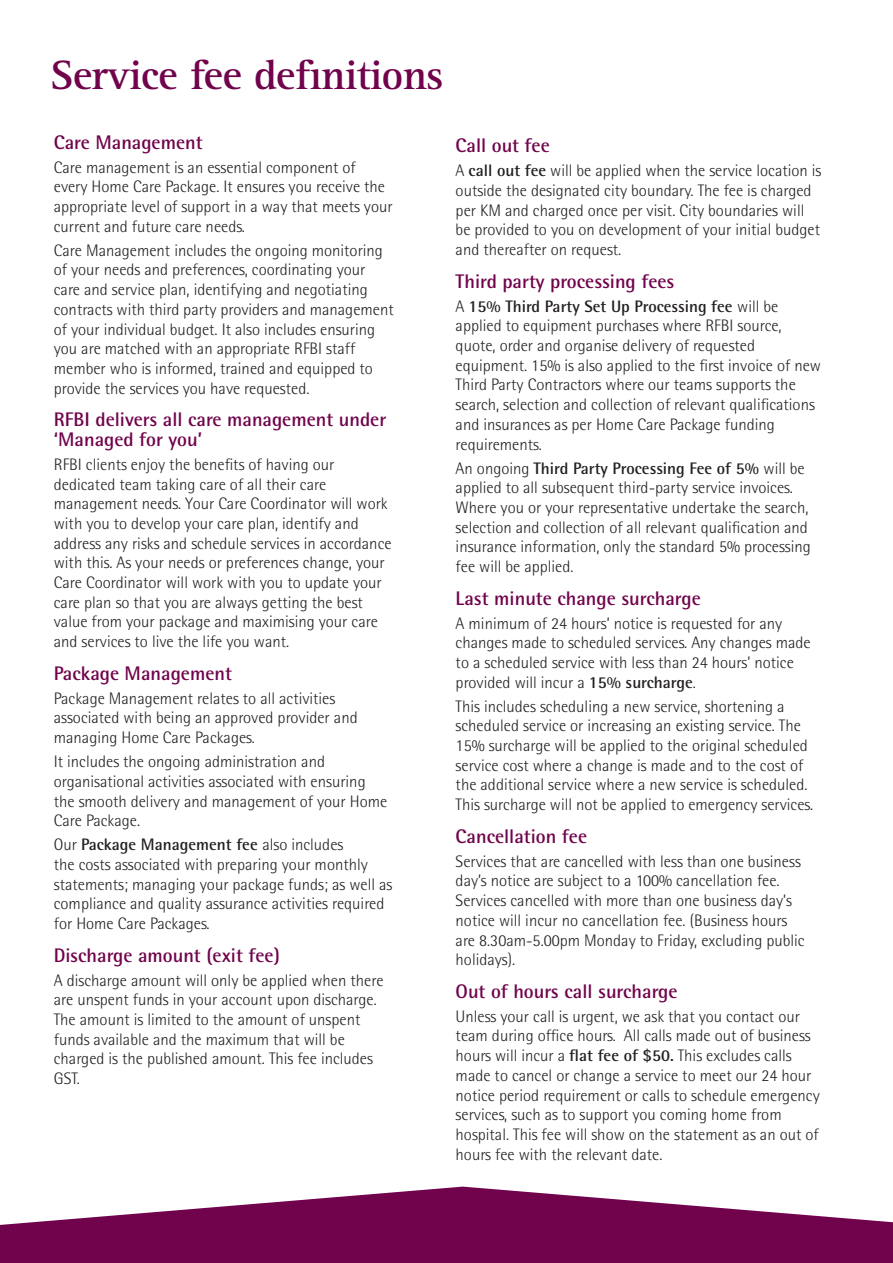
<style>
.page{position:relative;width:893px;height:1263px;background:#fff}
.page>*{position:absolute;margin:0;border:0;box-sizing:border-box;transform-origin:0 0}
.t1{font:700 42.45px "Rotis Serif Std";letter-spacing:-.02em;color:#70034b}
.t2{font:700 19.65px/19.6px "Rotis Semi Sans Std";color:#70034b}
.t3{font:300 16.65px/19.6px "Rotis Semi Sans Std";color:#231f20}
.s1{font-weight:700}
</style>
<div class="page">
<svg style="left:0;top:1186px;width:893px;height:77px;fill:#70034b"></svg>
<h1 class="t1" style="left:50px;top:49px;width:395px">Service fee definitions</h1>
<p class="t2" style="left:54px;top:132px;width:150px">Care Management</p>
<p class="t3" style="left:54px;top:157px;width:340px">Care management is an essential component of every Home Care Package. It ensures you receive the appropriate level of support in a way that meets your current and future care needs.</p>
<p class="t3" style="left:54px;top:240px;width:341px">Care Management includes the ongoing monitoring of your needs and preferences, coordinating your care and service plan, identifying and negotiating contracts with third party providers and management of your individual budget. It also includes ensuring you are matched with an appropriate RFBI staff member who is informed, trained and equipped to provide the services you have requested.</p>
<p class="t2" style="left:54px;top:409px;width:334px">RFBI delivers all care management under ‘Managed for you’</p>
<p class="t3" style="left:54px;top:454px;width:339px">RFBI clients enjoy the benefits of having our dedicated team taking care of all their care management needs. Your Care Coordinator will work with you to develop your care plan, identify and address any risks and schedule services in accordance with this. As your needs or preferences change, your Care Coordinator will work with you to update your care plan so that you are always getting the best value from your package and maximising your care and services to live the life you want.</p>
<p class="t2" style="left:54px;top:663px;width:180px">Package Management</p>
<p class="t3" style="left:54px;top:688px;width:305px">Package Management relates to all activities associated with being an approved provider and managing Home Care Packages.</p>
<p class="t3" style="left:54px;top:752px;width:335px">It includes the ongoing administration and organisational activities associated with ensuring the smooth delivery and management of your Home Care Package.</p>
<p class="t3" style="left:54px;top:835px;width:340px">Our <span class="s1">Package Management fee</span> also includes<br>the costs associated with preparing your monthly statements; managing your package funds; as well as compliance and quality assurance activities required for Home Care Packages.</p>
<p class="t2" style="left:54px;top:945px;width:228px">Discharge amount (exit fee)</p>
<p class="t3" style="left:54px;top:970px;width:331px">A discharge amount will only be applied when there are unspent funds in your account upon discharge.<br>The amount is limited to the amount of unspent funds available and the maximum that will be charged is the published amount. This fee includes GST.</p>
<p class="t2" style="left:456px;top:135px;width:96px">Call out fee</p>
<p class="t3" style="left:456px;top:161px;width:367px">A <span class="s1">call out fee</span> will be applied when the service location is outside the designated city boundary. The fee is charged per KM and charged once per visit. City boundaries will be provided to you on development of your initial budget and thereafter on request.</p>
<p class="t2" style="left:456px;top:271px;width:220px">Third party processing fees</p>
<p class="t3" style="left:456px;top:296px;width:367px">A <span class="s1">15% Third Party Set Up Processing fee</span> will be applied to equipment purchases where RFBI source, quote, order and organise delivery of requested equipment. 15% is also applied to the first invoice of new Third Party Contractors where our teams supports the search, selection and collection of relevant qualifications and insurances as per Home Care Package funding requirements.</p>
<p class="t3" style="left:456px;top:458px;width:357px">An ongoing <span class="s1">Third Party Processing Fee of 5%</span> will be applied to all subsequent third-party service invoices.<br>Where you or your representative undertake the search, selection and collection of all relevant qualification and insurance information, only the standard 5% processing fee will be applied.</p>
<p class="t2" style="left:456px;top:588px;width:247px">Last minute change surcharge</p>
<p class="t3" style="left:456px;top:613px;width:357px">A minimum of 24 hours’ notice is requested for any changes made to scheduled services. Any changes made to a scheduled service with less than 24 hours’ notice provided will incur a <span class="s1">15% surcharge</span>.</p>
<p class="t3" style="left:456px;top:696px;width:359px">This includes scheduling a new service, shortening a scheduled service or increasing an existing service. The 15% surcharge will be applied to the original scheduled service cost where a change is made and to the cost of the additional service where a new service is scheduled.<br>This surcharge will not be applied to emergency services.</p>
<p class="t2" style="left:456px;top:826px;width:133px">Cancellation fee</p>
<p class="t3" style="left:456px;top:851px;width:351px">Services that are cancelled with less than one business day’s notice are subject to a 100% cancellation fee.<br>Services cancelled with more than one business day’s notice will incur no cancellation fee. (Business hours are 8.30am-5.00pm Monday to Friday, excluding public holidays).</p>
<p class="t2" style="left:456px;top:981px;width:223px">Out of hours call surcharge</p>
<p class="t3" style="left:456px;top:1006px;width:366px">Unless your call is urgent, we ask that you contact our team during office hours. All calls made out of business hours will incur a <span class="s1">flat fee of $50.</span> This excludes calls made to cancel or change a service to meet our 24 hour notice period requirement or calls to schedule emergency services, such as to support you coming home from hospital. This fee will show on the statement as an out of hours fee with the relevant date.</p>
</div>
